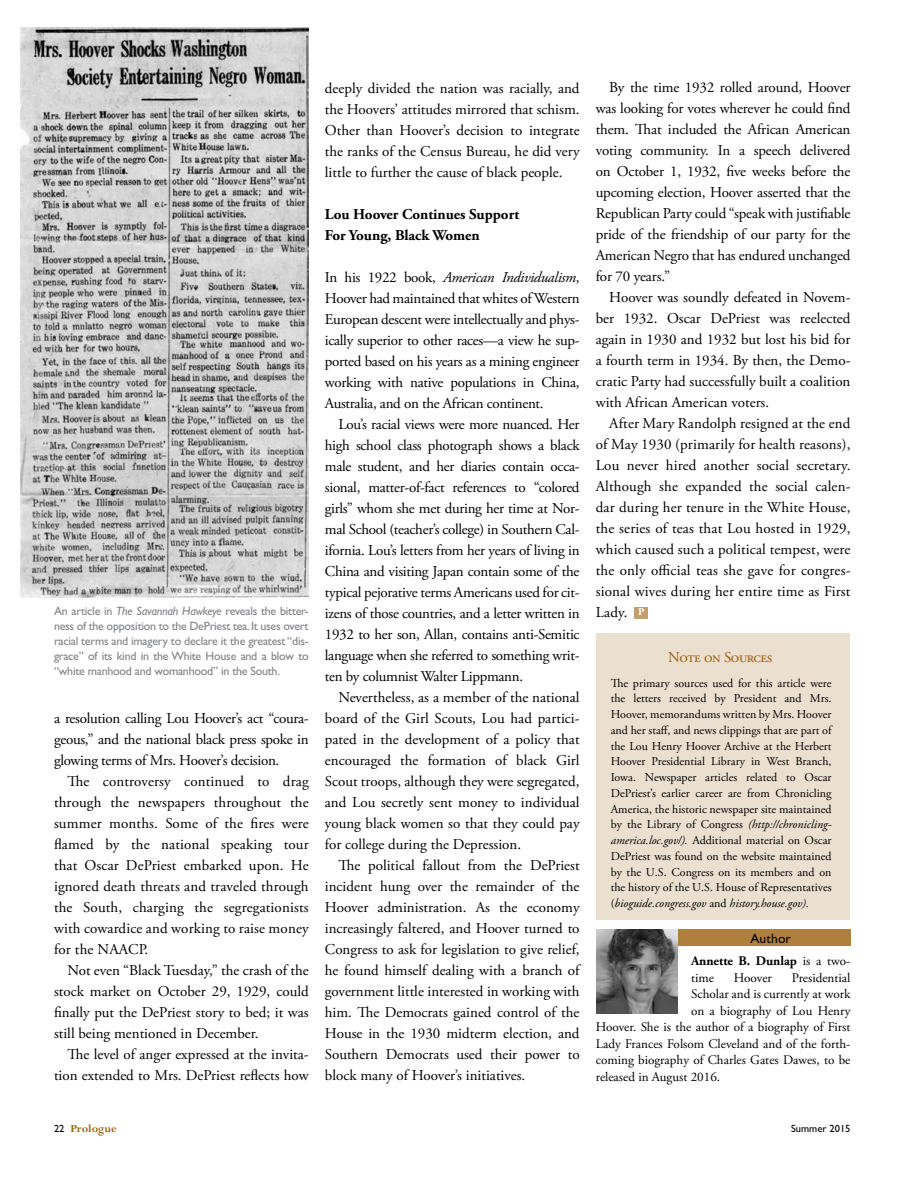
<style>
.page{position:relative;width:918px;height:1188px;background:#fff}
.page>*{position:absolute;margin:0;border:0;box-sizing:border-box;transform-origin:0 0}
.t1{font:15px/21px "Adobe Garamond Pro";color:#000;text-align:justify}
.t2{font:700 15px/21px "Adobe Garamond Pro";color:#000}
.t3{font:15px "Adobe Garamond Pro";letter-spacing:-.03em;color:#9b5f0e}
.t4{font:13.5px "Gill Sans Std";letter-spacing:.01em;color:#000}
.t5{font:13.2px "Adobe Garamond Pro";color:#000}
.t6{font:700 13.2px/16.5px "Adobe Garamond Pro";color:#000}
.t7{font:12px/15.8px "Adobe Garamond Pro";color:#000;text-align:justify}
.t8{font:12px/15px "Gill Sans Std";letter-spacing:-.02em;color:#808285;text-align:justify}
.t9{font:700 12px "Perpetua Std";color:#9b5f0e}
.t10{font:10.5px "Gill Sans Std";color:#000}
.t11{font:700 10.5px "Adobe Garamond Pro";color:#fff}
.s1{font-style:italic}
.s2{font-weight:400}
.s3{font-family:"Gill Sans Std";font-weight:400;font-size:10.5px;color:#000}
</style>
<div class="page">
<img style="left:20px;top:27px;width:289px;height:570px">
<div style="left:596px;top:929px;width:254px;height:16px;background:#af7f3e"></div>
<img style="left:596px;top:929px;width:82px;height:85px">
<div style="left:596px;top:633px;width:254px;height:287px;background:#ebdfcf"></div>
<div style="left:635px;top:607px;width:13px;height:11px;background:#c39f6e"></div>
<p class="t1" style="left:596px;top:77px;width:256px;text-indent:14px">By the time 1932 rolled around, Hoover was looking for votes wherever he could find them. That included the African American voting community. In a speech delivered on October 1, 1932, five weeks before the upcoming election, Hoover asserted that the Republican Party could “speak with justifiable pride of the friendship of our party for the American Negro that has endured unchanged for 70 years.”</p>
<p class="t1" style="left:596px;top:287px;width:256px;text-indent:14px">Hoover was soundly defeated in Novem&shy;ber 1932. Oscar DePriest was reelected again in 1930 and 1932 but lost his bid for a fourth term in 1934. By then, the Demo&shy;cratic Party had successfully built a coalition with African American voters.</p>
<p class="t1" style="left:596px;top:413px;width:256px;text-indent:14px">After Mary Randolph resigned at the end of May 1930 (primarily for health reasons), Lou never hired another social secretary.<br>Although she expanded the social calen&shy;dar during her tenure in the White House, the series of teas that Lou hosted in 1929, which caused such a political tempest, were the only official teas she gave for congres&shy;sional wives during her entire time as First</p>
<p class="t1" style="left:325px;top:79px;width:256px">deeply divided the nation was racially, and the Hoovers’ attitudes mirrored that schism.<br>Other than Hoover’s decision to integrate the ranks of the Census Bureau, he did very little to further the cause of black people.</p>
<p class="t2" style="left:325px;top:204px;width:196px">Lou Hoover Continues Support<br>For Young, Black Women</p>
<p class="t1" style="left:325px;top:268px;width:256px">In his 1922 book, <span class="s1">American Individualism</span>, Hoover had maintained that whites of Western European descent were intellectually and phys&shy;ically superior to other races—a view he sup&shy;ported based on his years as a mining engineer working with native populations in China, Australia, and on the African continent.</p>
<p class="t1" style="left:325px;top:415px;width:256px;text-indent:14px">Lou’s racial views were more nuanced. Her high school class photograph shows a black male student, and her diaries contain occa&shy;sional, matter-of-fact references to “colored girls” whom she met during her time at Nor&shy;mal School (teacher’s college) in Southern Cal&shy;ifornia. Lou’s letters from her years of living in China and visiting Japan contain some of the typical pejorative terms Americans used for cit&shy;izens of those countries, and a letter written in 1932 to her son, Allan, contains anti-Semitic language when she referred to something writ&shy;ten by columnist Walter Lippmann.</p>
<p class="t1" style="left:325px;top:688px;width:256px;text-indent:14px">Nevertheless, as a member of the national board of the Girl Scouts, Lou had partici&shy;pated in the development of a policy that encouraged the formation of black Girl Scout troops, although they were segregated, and Lou secretly sent money to individual young black women so that they could pay for college during the Depression.</p>
<p class="t1" style="left:325px;top:856px;width:256px;text-indent:14px">The political fallout from the DePriest incident hung over the remainder of the Hoover administration. As the economy increasingly faltered, and Hoover turned to Congress to ask for legislation to give relief, he found himself dealing with a branch of government little interested in working with him. The Democrats gained control of the House in the 1930 midterm election, and Southern Democrats used their power to block many of Hoover’s initiatives.</p>
<p class="t8" style="left:54px;top:604px;width:256px">An article in <span class="s1">The Savannah Hawkeye</span> reveals the bitter-</p>
<p class="t1" style="left:596px;top:602px;width:33px">Lady.</p>
<p class="t8" style="left:54px;top:619px;width:256px">ness of the opposition to the DePriest tea. It uses overt racial terms and imagery to declare it the greatest “dis&shy;grace” of its kind in the White House and a blow to “white manhood and womanhood” in the South.</p>
<p class="t11" style="left:638px;top:606px;width:8px">P</p>
<p class="t3" style="left:668px;top:648px;width:106px">Note on Sources</p>
<p class="t7" style="left:611px;top:675px;width:222px">The primary sources used for this article were the letters received by President and Mrs.<br>Hoover, memorandums written by Mrs. Hoover and her staff, and news clippings that are part of the Lou Henry Hoover Archive at the Herbert Hoover Presidential Library in West Branch, Iowa. Newspaper articles related to Oscar DePriest’s earlier career are from Chronicling America, the historic newspaper site maintained by the Library of Congress <span class="s1">(http://chronicling&shy;america.loc.gov/).</span> Additional material on Oscar DePriest was found on the website maintained by the U.S. Congress on its members and on the history of the U.S. House of Representatives (<span class="s1">bioguide.congress.gov</span> and <span class="s1">history.house.gov).</span></p>
<p class="t1" style="left:54px;top:709px;width:256px">a resolution calling Lou Hoover’s act “coura&shy;geous,” and the national black press spoke in glowing terms of Mrs. Hoover’s decision.</p>
<p class="t1" style="left:54px;top:772px;width:256px;text-indent:14px">The controversy continued to drag through the newspapers throughout the summer months. Some of the fires were flamed by the national speaking tour that Oscar DePriest embarked upon. He ignored death threats and traveled through the South, charging the segregationists with cowardice and working to raise money for the NAACP.</p>
<p class="t1" style="left:54px;top:961px;width:256px;text-indent:14px">Not even “Black Tuesday,” the crash of the stock market on October 29, 1929, could finally put the DePriest story to bed; it was still being mentioned in December.</p>
<p class="t1" style="left:54px;top:1045px;width:256px;text-align:right">The level of anger expressed at the invita&shy;tion extended to Mrs. DePriest reflects how</p>
<p class="t4" style="left:751px;top:931px;width:42px">Author</p>
<p class="t6" style="left:691px;top:953px;width:161px">Annette B. Dunlap <span class="s2">is a two&shy;time</span></p>
<p class="t5" style="left:734px;top:970px;width:40px">Hoover</p>
<p class="t5" style="left:792px;top:970px;width:60px">Presidential</p>
<p class="t5" style="left:691px;top:986px;width:161px">Scholar and is currently at work</p>
<p class="t5" style="left:691px;top:1003px;width:161px">on a biography of Lou Henry</p>
<p class="t5" style="left:596px;top:1019px;width:256px">Hoover. She is the author of a biography of First</p>
<p class="t5" style="left:596px;top:1036px;width:256px">Lady Frances Folsom Cleveland and of the forth-</p>
<p class="t5" style="left:596px;top:1052px;width:256px">coming biography of Charles Gates Dawes, to be</p>
<p class="t5" style="left:596px;top:1069px;width:126px">released in August 2016.</p>
<p class="t9" style="left:54px;top:1123px;width:64px"><span class="s3">22</span> Prologue</p>
<p class="t10" style="left:791px;top:1122px;width:61px">Summer 2015</p>
</div>
